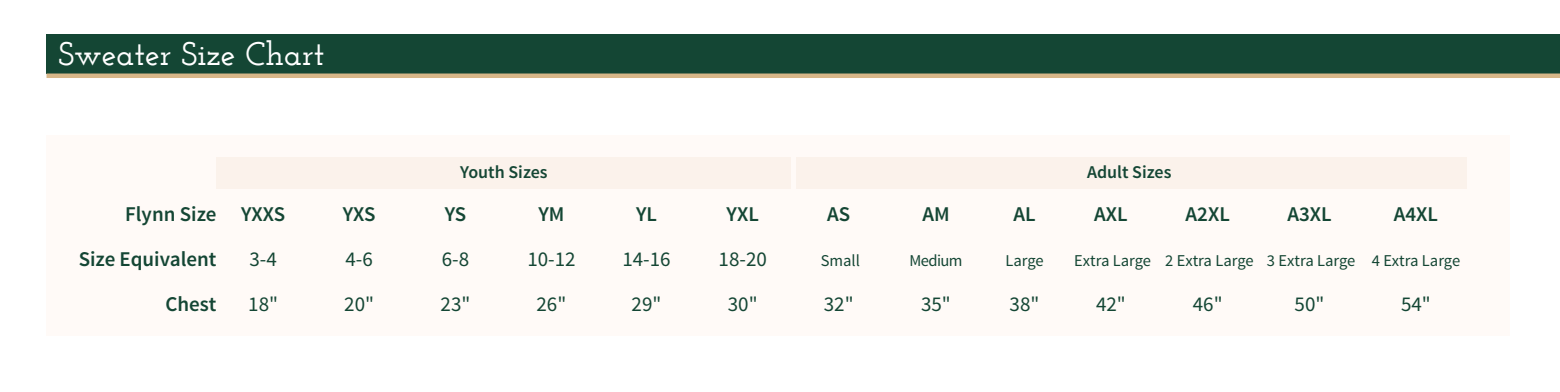
<style>
.page{position:relative;width:1560px;height:392px;background:#fff}
.page>*{position:absolute;margin:0;border:0;box-sizing:border-box;transform-origin:0 0}
.t1{font:600 33px "Josefin Slab";color:#fff}
.t2{font:600 21px/45px "Source Sans Pro";color:#144634;text-align:right}
.t3{font:21px/45px "Source Sans Pro";color:#144634;text-align:center}
.t4{font:600 18px "Source Sans Pro";color:#144634}
.t5{font:16.5px "Source Sans Pro";color:#144634}
</style>
<div class="page">
<div style="left:46px;top:135px;width:1464px;height:200px;background:#fffaf7"></div>
<div style="left:796px;top:157px;width:671px;height:32px;background:#fbf2eb"></div>
<div style="left:216px;top:157px;width:574px;height:32px;background:#fbf2eb"></div>
<div style="left:46px;top:34px;width:1514px;height:40px;background:#144634"></div>
<div style="left:46px;top:73px;width:1514px;height:5px;background:#d7b688"></div>
<h1 class="t1" style="left:58px;top:34px;width:267px">Sweater Size Chart</h1>
<p class="t2" style="left:79px;top:192px;width:139px">Flynn Size<br>Size Equivalent<br>Chest</p>
<p class="t2" style="left:241px;top:192px;width:46px">YXXS</p>
<p class="t3" style="left:248px;top:237px;width:31px;text-align:left">3-4<br>18"</p>
<p class="t2" style="left:343px;top:192px;width:34px">YXS</p>
<p class="t3" style="left:344px;top:237px;width:31px;text-align:left">4-6<br>20"</p>
<p class="t4" style="left:460px;top:161px;width:89px">Youth Sizes</p>
<p class="t4" style="left:1087px;top:161px;width:86px">Adult Sizes</p>
<p class="t2" style="left:445px;top:192px;width:23px">YS</p>
<p class="t3" style="left:441px;top:237px;width:31px;text-align:left">6-8<br>23"</p>
<p class="t2" style="left:538px;top:192px;width:28px">YM</p>
<p class="t3" style="left:527px;top:237px;width:50px">10-12<br>26"</p>
<p class="t2" style="left:636px;top:192px;width:22px">YL</p>
<p class="t3" style="left:622px;top:237px;width:50px">14-16<br>29"</p>
<p class="t2" style="left:727px;top:192px;width:34px">YXL</p>
<p class="t3" style="left:719px;top:237px;width:50px">18-20<br>30"</p>
<p class="t2" style="left:827px;top:192px;width:25px">AS</p>
<p class="t5" style="left:821px;top:250px;width:41px">Small</p>
<p class="t3" style="left:824px;top:282px;width:31px">32"</p>
<p class="t2" style="left:922px;top:192px;width:29px">AM</p>
<p class="t5" style="left:909px;top:250px;width:55px">Medium</p>
<p class="t3" style="left:921px;top:282px;width:31px">35"</p>
<p class="t2" style="left:1013px;top:192px;width:24px">AL</p>
<p class="t5" style="left:1005px;top:250px;width:40px">Large</p>
<p class="t3" style="left:1010px;top:282px;width:31px">38"</p>
<p class="t2" style="left:1094px;top:192px;width:35px">AXL</p>
<p class="t5" style="left:1074px;top:250px;width:78px">Extra Large</p>
<p class="t3" style="left:1096px;top:282px;width:31px">42"</p>
<p class="t2" style="left:1186px;top:192px;width:46px">A2XL</p>
<p class="t5" style="left:1165px;top:250px;width:90px">2 Extra Large</p>
<p class="t3" style="left:1193px;top:282px;width:31px">46"</p>
<p class="t2" style="left:1287px;top:192px;width:46px">A3XL</p>
<p class="t5" style="left:1267px;top:250px;width:90px">3 Extra Large</p>
<p class="t3" style="left:1295px;top:282px;width:31px">50"</p>
<p class="t2" style="left:1394px;top:192px;width:46px">A4XL</p>
<p class="t5" style="left:1372px;top:250px;width:90px">4 Extra Large</p>
<p class="t3" style="left:1401px;top:282px;width:31px">54"</p>
</div>
